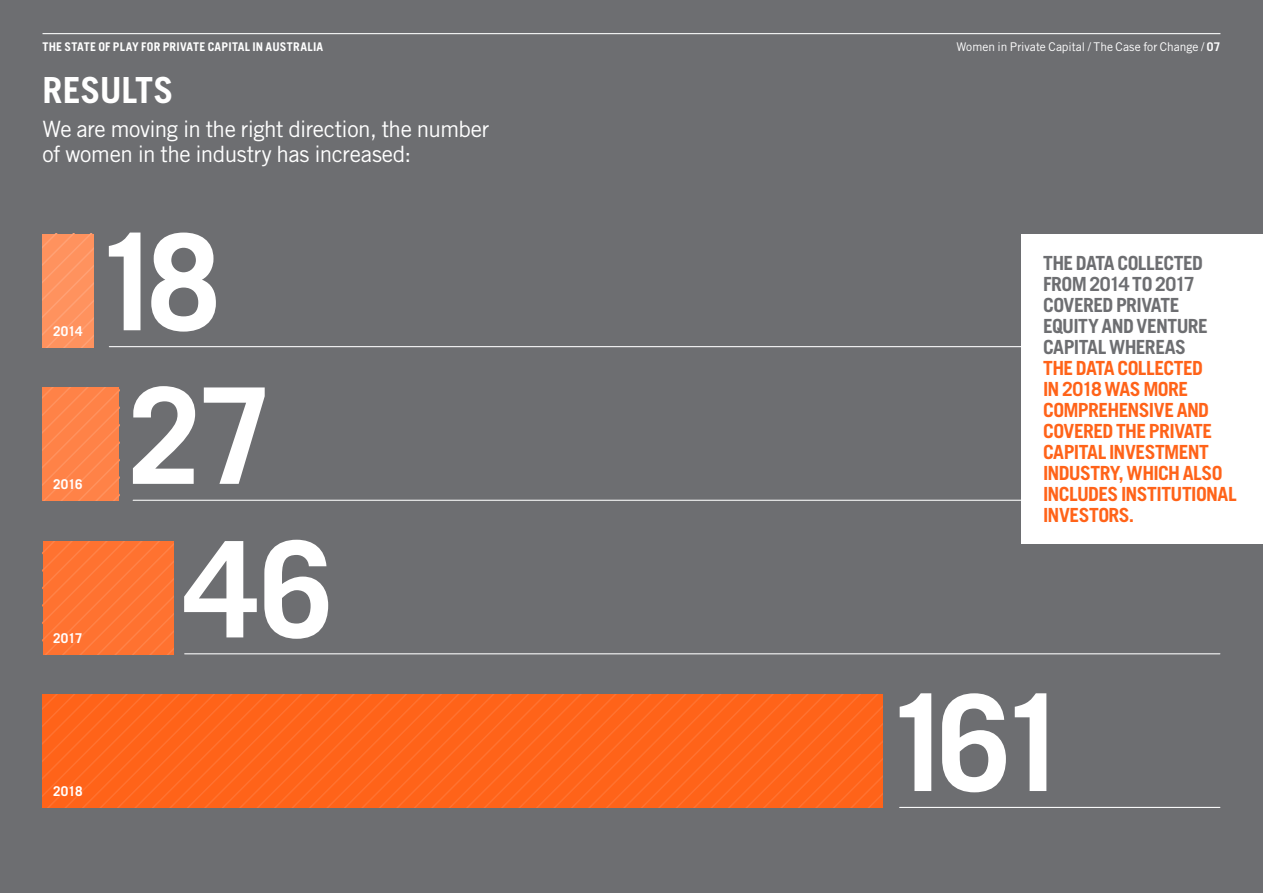
<style>
.page{position:relative;width:1263px;height:893px;background:#6d6e71}
.page>*{position:absolute;margin:0;border:0;box-sizing:border-box;transform-origin:0 0}
.t1{font:700 133.5px "Trade Gothic LT Std";letter-spacing:-.1em;color:#fff}
.t2{font:700 36px "Trade Gothic LT Std";letter-spacing:-.01em;color:#fff}
.t3{font:22.5px/25.5px "Trade Gothic LT Std";letter-spacing:-.02em;color:#fff}
.t4{font:700 19.5px/21px "Trade Gothic LT Std";letter-spacing:-.03em;color:#ff6319}
.t5{font:700 19.5px/21px "Trade Gothic LT Std";letter-spacing:-.03em;color:#6d6e71}
.t6{font:700 13.5px "Trade Gothic LT Std";letter-spacing:-.015em;color:#fff}
.t7{font:700 12px "Trade Gothic LT Std";letter-spacing:.02em;color:#fff}
.t8{font:12px "Trade Gothic LT Std";color:#fff}
.s1{font-weight:700}
</style>
<div class="page">
<hr style="left:43px;top:33px;width:1177px;height:1px;background:#fff">
<hr style="left:133px;top:500px;width:1087px;height:1px;background:#fff">
<svg style="left:43px;top:387px;width:76px;height:114px;background:#ff8349"></svg>
<hr style="left:109px;top:346px;width:1111px;height:1px;background:#fff">
<svg style="left:43px;top:234px;width:51px;height:113px;background:#ff9360"></svg>
<hr style="left:900px;top:807px;width:320px;height:1px;background:#fff">
<svg style="left:43px;top:695px;width:839px;height:113px;background:#ff641b"></svg>
<hr style="left:185px;top:653px;width:1035px;height:1px;background:#fff">
<svg style="left:43px;top:541px;width:130px;height:113px;background:#ff7332"></svg>
<div style="left:1021px;top:234px;width:242px;height:310px;background:#fff"></div>
<p class="t7" style="left:43px;top:40px;width:282px">THE STATE OF PLAY FOR PRIVATE CAPITAL IN AUSTRALIA</p>
<p class="t8" style="left:956px;top:40px;width:266px">Women in Private Capital / The Case for Change / <span class="s1">07</span></p>
<h2 class="t2" style="left:43px;top:68px;width:133px">RESULTS</h2>
<p class="t3" style="left:43px;top:116px;width:448px">We are moving in the right direction, the number of women in the industry has increased:</p>
<p class="t6" style="left:53px;top:322px;width:31px">2014</p>
<p class="t6" style="left:53px;top:476px;width:31px">2016</p>
<p class="t6" style="left:53px;top:630px;width:31px">2017</p>
<h1 class="t1" style="left:92px;top:201px;width:130px">18</h1>
<h1 class="t1" style="left:128px;top:354px;width:148px">27</h1>
<h1 class="t1" style="left:184px;top:508px;width:151px">46</h1>
<p class="t6" style="left:53px;top:783px;width:31px">2018</p>
<p class="t5" style="left:1043px;top:252px;width:166px">THE DATA COLLECTED<br>FROM 2014 TO 2017<br>COVERED PRIVATE<br>EQUITY AND VENTURE<br>CAPITAL WHEREAS</p>
<p class="t4" style="left:1043px;top:357px;width:195px">THE DATA COLLECTED<br>IN 2018 WAS MORE<br>COMPREHENSIVE AND<br>COVERED THE PRIVATE<br>CAPITAL INVESTMENT<br>INDUSTRY, WHICH ALSO<br>INCLUDES INSTITUTIONAL<br>INVESTORS.</p>
<h1 class="t1" style="left:883px;top:661px;width:191px">161</h1>
</div>
